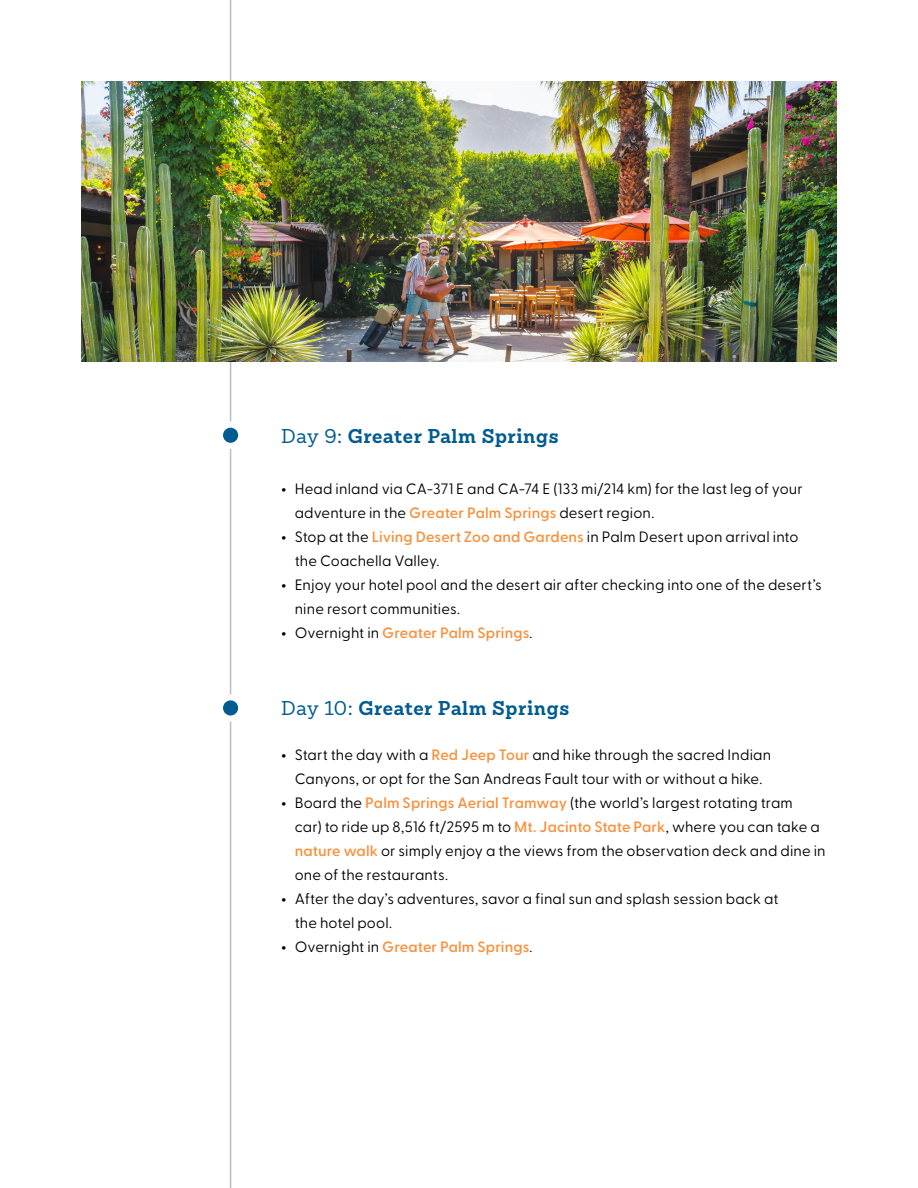
<style>
.page{position:relative;width:918px;height:1188px;background:#fff}
.page>*{position:absolute;margin:0;border:0;box-sizing:border-box;transform-origin:0 0}
.t1{font:700 19.5px "Sanchez Niu";letter-spacing:.03em;color:#005c90}
.t2{font:15px/24px "Greycliff CF";letter-spacing:.005em;color:#000}
.t3{font:600 15px "Greycliff CF";letter-spacing:.01em;color:#f7913d}
.s1{font-weight:400}
.s2{font-weight:800}
.s3{font-weight:600;color:#f7913d}
.s4{font-weight:800;color:#000}
.s5{font-weight:400;color:#000}
</style>
<div class="page">
<div style="left:223px;top:428px;width:15px;height:15px;background:#005c90;border-radius:50%"></div>
<div style="left:223px;top:700px;width:15px;height:16px;background:#005c90;border-radius:50%"></div>
<hr style="left:230px;top:0;width:1px;height:422px;background:#bdbebf">
<hr style="left:230px;top:449px;width:1px;height:245px;background:#bdbebf">
<hr style="left:230px;top:721px;width:1px;height:467px;background:#bdbebf">
<img style="left:81px;top:81px;width:756px;height:281px">
<h1 class="t1" style="left:281px;top:422px;width:279px"><span class="s1">Day 9:</span> Greater Palm Springs</h1>
<p class="t2" style="left:295px;top:476px;width:510px;text-indent:-14px"><span class="s2">•</span> Head inland via CA-371 E and CA-74 E (133 mi/214 km) for the last leg of your adventure in the <span class="s3">Greater Palm Springs</span> desert region.</p>
<p class="t2" style="left:295px;top:524px;width:505px;text-indent:-14px"><span class="s2">•</span> Stop at the <span class="s3">Living Desert Zoo and Gardens</span> in Palm Desert upon arrival into the Coachella Valley.</p>
<p class="t2" style="left:295px;top:572px;width:529px;text-indent:-14px"><span class="s2">•</span> Enjoy your hotel pool and the desert air after checking into one of the desert’s nine resort communities.</p>
<p class="t3" style="left:281px;top:621px;width:253px"><span class="s4">•</span> <span class="s5">Overnight in</span> Greater Palm Springs<span class="s5">.</span></p>
<h1 class="t1" style="left:281px;top:694px;width:289px"><span class="s1">Day 10:</span> Greater Palm Springs</h1>
<p class="t2" style="left:281px;top:741px;width:491px;text-align:center"><span class="s2">•</span> Start the day with a <span class="s3">Red Jeep Tour</span> and hike through the sacred Indian<br>Canyons, or opt for the San Andreas Fault tour with or without a hike.</p>
<p class="t2" style="left:295px;top:789px;width:533px;text-indent:-14px"><span class="s2">•</span> Board the <span class="s3">Palm Springs Aerial Tramway</span> (the world’s largest rotating tram<br>car) to ride up 8,516 ft/2595 m to <span class="s3">Mt. Jacinto State Park</span>, where you can take a <span class="s3">nature walk</span> or simply enjoy a the views from the observation deck and dine in one of the restaurants.</p>
<p class="t2" style="left:295px;top:885px;width:485px;text-indent:-14px"><span class="s2">•</span> After the day’s adventures, savor a final sun and splash session back at the hotel pool.</p>
<p class="t3" style="left:281px;top:935px;width:253px"><span class="s4">•</span> <span class="s5">Overnight in</span> Greater Palm Springs<span class="s5">.</span></p>
</div>
